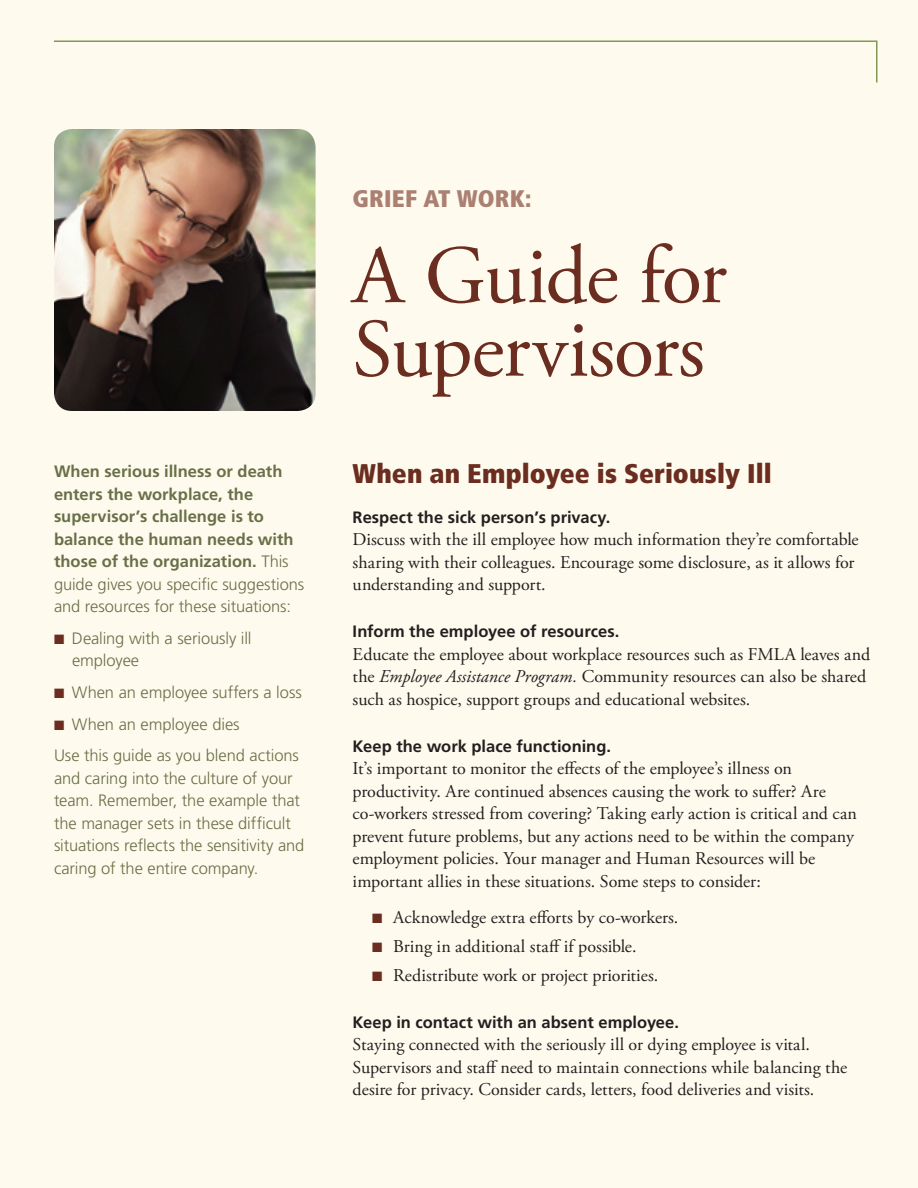
<style>
.page{position:relative;width:918px;height:1188px;background:#fefbee}
.page>*{position:absolute;margin:0;border:0;box-sizing:border-box;transform-origin:0 0}
.t1{font:82.5px/73.5px "Adobe Garamond Pro";letter-spacing:-.02em;color:#6a2d1f}
.heading_1{font:900 condensed 27px "Frutiger LT Std";color:#6a2d1f}
.t2{font:900 condensed 24px "Frutiger LT Std";letter-spacing:.01em;color:#ab8073}
.text{font:18px/22.5px "Adobe Garamond Pro";color:#231f20}
.heading_2{font:18px/22.5px "Adobe Garamond Pro";letter-spacing:-.005em;color:#231f20}
.t3{font:300 16.5px/22.5px "Frutiger LT Std";letter-spacing:-.005em;color:#696f46}
.t4{font:700 16.5px/22.5px "Frutiger LT Std";color:#696f46}
.heading_2-2{font:700 16.5px "Frutiger LT Std";color:#231f20}
.s1{font-weight:300}
.s2{color:#6a2d1f}
.s3{font-style:italic}
</style>
<div class="page">
<img style="left:54px;top:129px;width:262px;height:282px">
<hr style="left:876px;top:42px;width:2px;height:40px;background:#819953">
<hr style="left:54px;top:40px;width:824px;height:2px;background:#819953">
<p class="t4" style="left:54px;top:460px;width:252px">When serious illness or death enters the workplace, the supervisor’s challenge is to balance the human needs with those of the organization. <span class="s1">This guide gives you specific suggestions and resources for these situations:</span></p>
<p class="t3" style="left:72px;top:627px;width:181px;text-indent:-18px"><span class="s2">■</span> Dealing with a seriously ill employee</p>
<p class="t3" style="left:54px;top:681px;width:249px"><span class="s2">■</span> When an employee suffers a loss</p>
<p class="t3" style="left:54px;top:713px;width:187px"><span class="s2">■</span> When an employee dies</p>
<p class="t3" style="left:54px;top:745px;width:252px">Use this guide as you blend actions and caring into the culture of your team. Remember, the example that the manager sets in these difficult situations reflects the sensitivity and caring of the entire company.</p>
<p class="t2" style="left:353px;top:184px;width:180px">Grief at Work:</p>
<p class="t1" style="left:353px;top:242px;width:376px">A Guide for<br>Supervisors</p>
<p class="heading_1" style="left:353px;top:457px;width:421px">When an Employee is Seriously Ill</p>
<p class="heading_2-2" style="left:353px;top:508px;width:259px">Respect the sick person’s privacy.</p>
<p class="text" style="left:353px;top:529px;width:508px">Discuss with the ill employee how much information they’re comfortable sharing with their colleagues. Encourage some disclosure, as it allows for understanding and support.</p>
<p class="heading_2-2" style="left:353px;top:622px;width:268px">Inform the employee of resources.</p>
<p class="heading_2" style="left:353px;top:643px;width:519px">Educate the employee about workplace resources such as FMLA leaves and the <span class="s3">Employee Assistance Program.</span> Community resources can also be shared such as hospice, support groups and educational websites.</p>
<p class="heading_2-2" style="left:353px;top:736px;width:260px">Keep the work place functioning.</p>
<p class="text" style="left:353px;top:758px;width:506px">It’s important to monitor the effects of the employee’s illness on productivity. Are continued absences causing the work to suffer? Are co-workers stressed from covering? Taking early action is critical and can prevent future problems, but any actions need to be within the company employment policies. Your manager and Human Resources will be important allies in these situations. Some steps to consider:</p>
<p class="text" style="left:372px;top:906px;width:308px"><span class="s2">■</span> Acknowledge extra efforts by co-workers.</p>
<p class="text" style="left:372px;top:936px;width:266px"><span class="s2">■</span> Bring in additional staff if possible.</p>
<p class="text" style="left:372px;top:965px;width:288px"><span class="s2">■</span> Redistribute work or project priorities.</p>
<p class="heading_2-2" style="left:353px;top:1012px;width:328px">Keep in contact with an absent employee.</p>
<p class="text" style="left:353px;top:1034px;width:496px">Staying connected with the seriously ill or dying employee is vital.<br>Supervisors and staff need to maintain connections while balancing the desire for privacy. Consider cards, letters, food deliveries and visits.</p>
</div>
